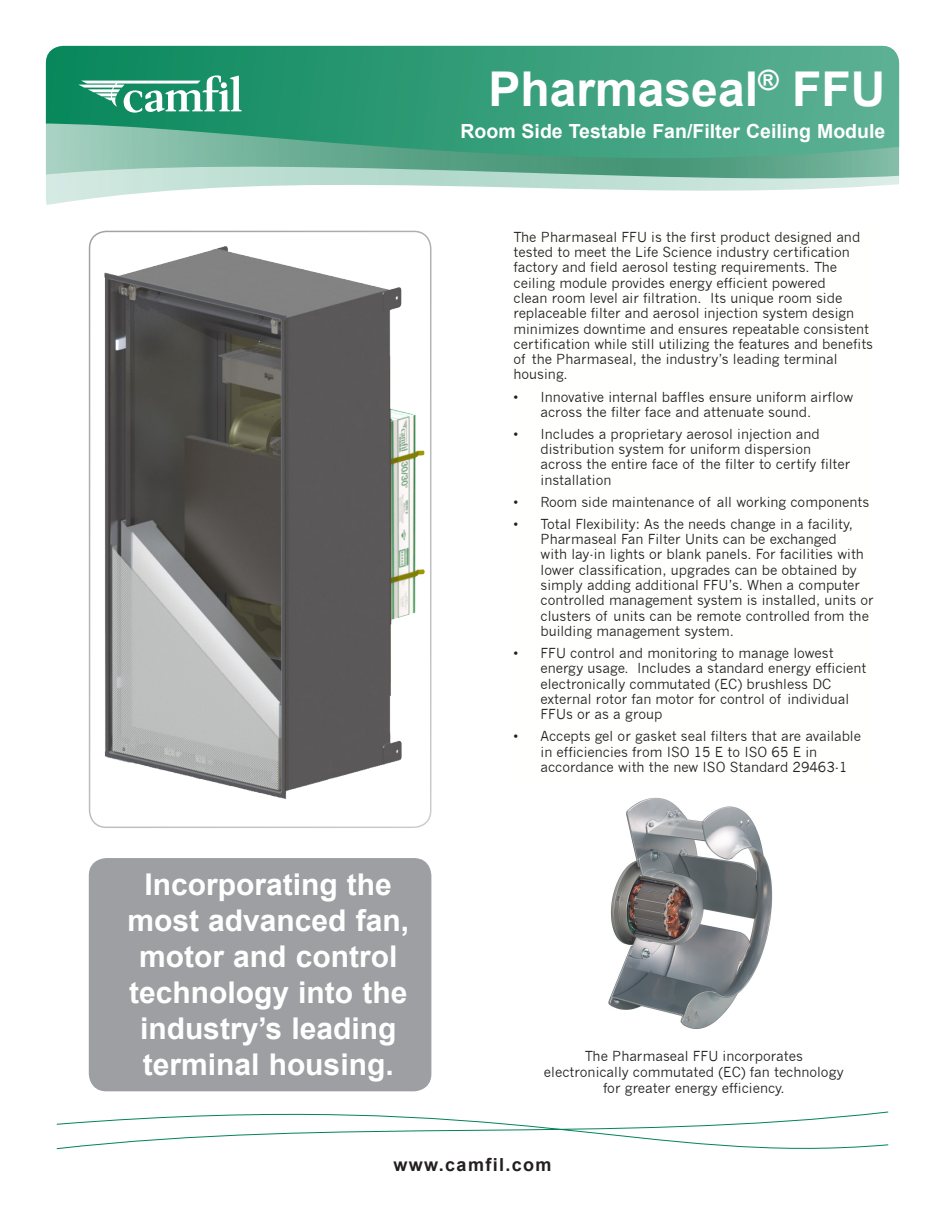
<style>
.page{position:relative;width:945px;height:1215px;background:#fff}
.page>*{position:absolute;margin:0;border:0;box-sizing:border-box;transform-origin:0 0}
.t1{font:700 48px "Arial";color:#fff}
.t2{font:700 30px/36px "Arial";color:#fff;text-align:center}
.t3{font:700 19.5px "Arial";color:#fff}
.t4{font:700 18px "Arial";letter-spacing:.075em;color:#231f20}
.t5{font:13.5px/15.3px "News Gothic";color:#212120}
.t6{font:13.5px "News Gothic";color:#231f20}
.s1{color:#231f20}
</style>
<div class="page">
<img style="left:608px;top:797px;width:165px;height:232px">
<svg style="left:46px;top:46px;width:853px;height:159px;background:#66b398"></svg>
<div style="left:90px;top:859px;width:341px;height:232px;background:#9d9fa2;border-radius:17px"></div>
<div style="left:89px;top:858px;width:342px;height:233px;border:2px solid #9d9fa2;border-radius:17px"></div>
<div style="left:89px;top:231px;width:342px;height:597px;border:2px solid #9d9fa2;border-radius:17px"></div>
<svg style="left:56px;top:1088px;width:833px;height:62px"></svg>
<img style="left:95px;top:237px;width:333px;height:581px">
<svg style="left:78px;top:75px;width:164px;height:38px"></svg>
<p class="t1" style="left:489px;top:55px;width:398px">Pharmaseal<sup>®</sup> FFU</p>
<p class="t3" style="left:460px;top:118px;width:426px">Room Side Testable Fan/Filter Ceiling Module</p>
<p class="t2" style="left:127px;top:867px;width:283px">Incorporating the most advanced fan, motor and control technology into the industry’s leading terminal housing.</p>
<p class="t5" style="left:514px;top:229px;width:361px">The Pharmaseal FFU is the first product designed and tested to meet the Life Science industry certification factory and field aerosol testing requirements. The ceiling module provides energy efficient powered<br>clean room level air filtration. Its unique room side replaceable filter and aerosol injection system design minimizes downtime and ensures repeatable consistent certification while still utilizing the features and benefits of the Pharmaseal, the industry’s leading terminal housing.</p>
<p class="t5" style="left:541px;top:389px;width:314px;text-indent:-27px"><span class="s1">•</span> Innovative internal baffles ensure uniform airflow across the filter face and attenuate sound.</p>
<p class="t5" style="left:541px;top:426px;width:311px;text-indent:-27px"><span class="s1">•</span> Includes a proprietary aerosol injection and distribution system for uniform dispersion across the entire face of the filter to certify filter installation</p>
<p class="t5" style="left:514px;top:494px;width:357px"><span class="s1">•</span> Room side maintenance of all working components</p>
<p class="t5" style="left:541px;top:516px;width:335px;text-indent:-27px"><span class="s1">•</span> Total Flexibility: As the needs change in a facility, Pharmaseal Fan Filter Units can be exchanged<br>with lay-in lights or blank panels. For facilities with lower classification, upgrades can be obtained by simply adding additional FFU’s. When a computer controlled management system is installed, units or clusters of units can be remote controlled from the building management system.</p>
<p class="t5" style="left:541px;top:646px;width:328px;text-indent:-27px"><span class="s1">•</span> FFU control and monitoring to manage lowest energy usage. Includes a standard energy efficient electronically commutated (EC) brushless DC external rotor fan motor for control of individual FFUs or as a group</p>
<p class="t5" style="left:541px;top:729px;width:322px;text-indent:-27px"><span class="s1">•</span> Accepts gel or gasket seal filters that are available in efficiencies from ISO 15 E to ISO 65 E in accordance with the new ISO Standard 29463-1</p>
<p class="t6" style="left:585px;top:1048px;width:220px">The Pharmaseal FFU incorporates</p>
<p class="t6" style="left:544px;top:1064px;width:301px">electronically commutated (EC) fan technology</p>
<p class="t6" style="left:603px;top:1080px;width:183px">for greater energy efficiency.</p>
<p class="t4" style="left:394px;top:1152px;width:159px">www.camfil.com</p>
</div>
